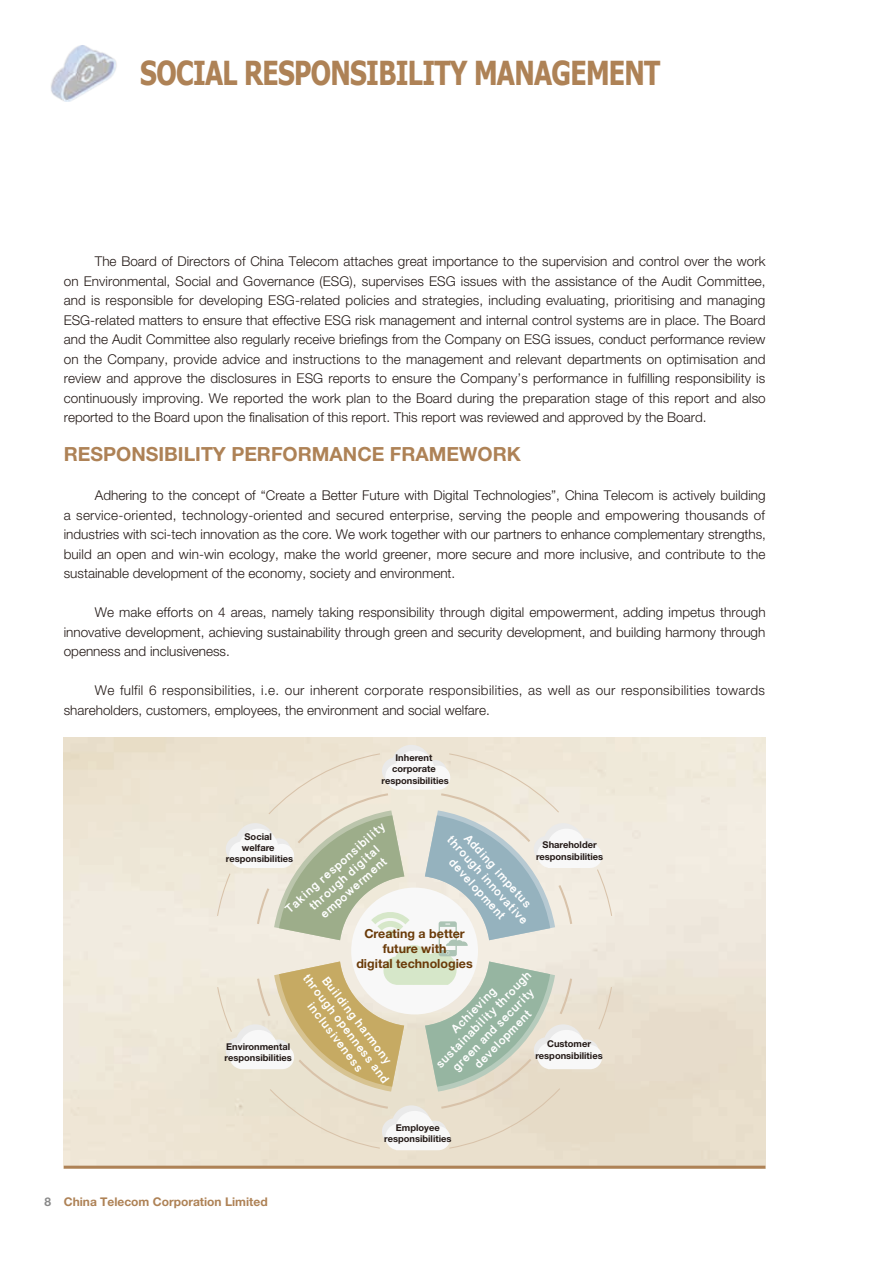
<style>
.page{position:relative;width:893px;height:1263px;background:#fff}
.page>*{position:absolute;margin:0;border:0;box-sizing:border-box;transform-origin:0 0}
.t1{font:700 33px "Tahoma";letter-spacing:-.025em;color:#ae8256;scale:.8 1}
.t2{font:700 19.5px "Helvetica Neue LT Std";color:#ae8256}
.t3{font:300 13.5px/19.5px "Helvetica Neue LT Std";color:#231916;text-align:justify}
.t4{font:300 13.5px/19.5px "Helvetica Neue LT Std";letter-spacing:.025em;color:#231916}
.t5{font:700 12.45px/15px "Helvetica Neue LT Std";color:#6a3a08;text-align:center}
.t6{font:700 12px "Helvetica Neue LT Std";color:#ae8256}
.t7{font:800 11.4px/13.6px "M Hei HK";color:#fff;text-align:center}
.t8{font:700 9.3px/11.2px "Helvetica Neue LT Std";color:#231916;text-align:center}
.s1{color:#898989}
</style>
<div class="page">
<div style="left:50px;top:45px;width:67px;height:57px;background:#231916;opacity:.25"></div>
<img style="left:51px;top:46px;width:64px;height:55px">
<hr style="left:64px;top:1166px;width:701px;height:3px;background:#ae8256">
<svg style="left:217px;top:745px;width:395px;height:405px;background:#dddbca"></svg>
<h1 class="t1" style="left:140px;top:50px;width:652px">SOCIAL RESPONSIBILITY MANAGEMENT</h1>
<p class="t3" style="left:64px;top:251px;width:703px;text-indent:31px">The Board of Directors of China Telecom attaches great importance to the supervision and control over the work on Environmental, Social and Governance (ESG), supervises ESG issues with the assistance of the Audit Committee, and is responsible for developing ESG-related policies and strategies, including evaluating, prioritising and managing ESG-related matters to ensure that effective ESG risk management and internal control systems are in place. The Board and the Audit Committee also regularly receive briefings from the Company on ESG issues, conduct performance review on the Company, provide advice and instructions to the management and relevant departments on optimisation and review and approve the disclosures in ESG reports to ensure the Company’s performance in fulfilling responsibility is continuously improving. We reported the work plan to the Board during the preparation stage of this report and also reported to the Board upon the finalisation of this report. This report was reviewed and approved by the Board.</p>
<h2 class="t2" style="left:64px;top:442px;width:459px">RESPONSIBILITY PERFORMANCE FRAMEWORK</h2>
<p class="t3" style="left:64px;top:485px;width:704px;text-indent:31px">Adhering to the concept of “Create a Better Future with Digital Technologies”, China Telecom is actively building a service-oriented, technology-oriented and secured enterprise, serving the people and empowering thousands of industries with sci-tech innovation as the core. We work together with our partners to enhance complementary strengths, build an open and win-win ecology, make the world greener, more secure and more inclusive, and contribute to the sustainable development of the economy, society and environment.</p>
<p class="t3" style="left:64px;top:602px;width:703px;text-indent:31px">We make efforts on 4 areas, namely taking responsibility through digital empowerment, adding impetus through innovative development, achieving sustainability through green and security development, and building harmony through openness and inclusiveness.</p>
<p class="t4" style="left:64px;top:680px;width:703px;text-indent:31px">We fulfil 6 responsibilities, i.e. our inherent corporate responsibilities, as well as our responsibilities towards shareholders, customers, employees, the environment and social welfare.</p>
<p class="t8" style="left:382px;top:752px;width:69px">Inherent corporate responsibilities</p>
<p class="t7" style="left:283px;top:906px;width:131px;rotate:-42deg">Taking responsibility through digital empowerment</p>
<p class="t7" style="left:454px;top:833px;width:116px;rotate:48deg">through innovative</p>
<p class="t8" style="left:226px;top:830px;width:69px">Social<br>welfare responsibilities</p>
<p class="t8" style="left:536px;top:839px;width:69px">Shareholder responsibilities</p>
<p class="t7" style="left:472px;top:831px;width:95px;rotate:48deg">Adding impetus</p>
<p class="t7" style="left:457px;top:855px;width:79px;rotate:48deg">development</p>
<p class="t8" style="left:225px;top:1040px;width:69px;text-align:left">Environmental responsibilities</p>
<p class="t5" style="left:356px;top:926px;width:118px">Creating a better future with<br>digital technologies</p>
<p class="t7" style="left:322px;top:962px;width:135px;rotate:53deg">Building harmony through openness and inclusiveness</p>
<p class="t7" style="left:423px;top:1051px;width:131px;rotate:-45deg">Achieving sustainability through green and security development</p>
<p class="t8" style="left:535px;top:1038px;width:69px">Customer responsibilities</p>
<p class="t8" style="left:384px;top:1121px;width:69px">Employee responsibilities</p>
<p class="t6" style="left:44px;top:1194px;width:225px"><span class="s1">8</span> China Telecom Corporation Limited</p>
</div>
